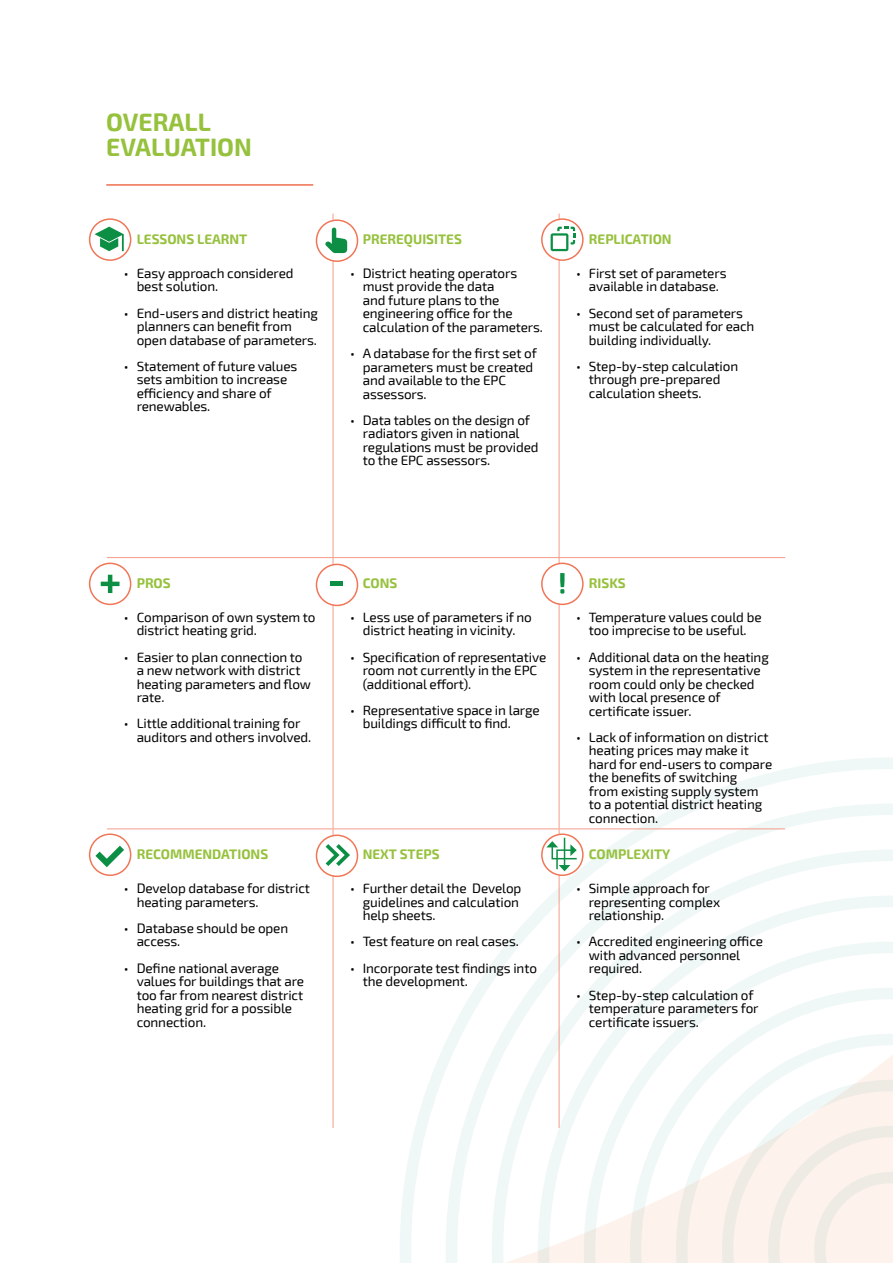
<style>
.page{position:relative;width:893px;height:1263px;background:#fff}
.page>*{position:absolute;margin:0;border:0;box-sizing:border-box;transform-origin:0 0}
.TITEL{font:700 24.6px/25.3px "Exo 2";color:#96c13d}
.t1{font:13.5px/13.5px "Exo 2";letter-spacing:-.01em;color:#000}
.TITEL-2{font:700 13.5px "Exo 2";color:#96c13d}
</style>
<div class="page">
<svg style="left:394px;top:829px;width:40px;height:434px"></svg>
<svg style="left:434px;top:488px;width:459px;height:775px"></svg>
<hr style="left:106px;top:184px;width:207px;height:2px;background:#f07658">
<hr style="left:333px;top:213px;width:1px;height:344px;background:#f49c88">
<hr style="left:559px;top:213px;width:1px;height:344px;background:#f49c88">
<hr style="left:107px;top:557px;width:226px;height:1px;background:#f49c88">
<hr style="left:333px;top:557px;width:226px;height:1px;background:#f49c88">
<hr style="left:333px;top:558px;width:1px;height:270px;background:#f49c88">
<hr style="left:559px;top:557px;width:226px;height:1px;background:#f49c88">
<hr style="left:559px;top:558px;width:1px;height:270px;background:#f49c88">
<hr style="left:107px;top:828px;width:226px;height:1px;background:#f49c88">
<hr style="left:333px;top:828px;width:226px;height:1px;background:#f49c88">
<hr style="left:333px;top:829px;width:1px;height:299px;background:#f49c88">
<hr style="left:559px;top:828px;width:226px;height:1px;background:#f49c88">
<hr style="left:559px;top:829px;width:1px;height:299px;background:#f49c88">
<div style="left:89px;top:218px;width:42px;height:43px;border:2px solid #f07658;border-radius:50%"></div>
<div style="left:89px;top:563px;width:42px;height:42px;border:2px solid #f07658;border-radius:50%"></div>
<svg style="left:90px;top:834px;width:41px;height:41px"></svg>
<div style="left:89px;top:833px;width:42px;height:43px;border:2px solid #f07658;border-radius:50%"></div>
<svg style="left:542px;top:219px;width:41px;height:41px"></svg>
<div style="left:541px;top:218px;width:43px;height:43px;border:2px solid #f07658;border-radius:50%"></div>
<div style="left:542px;top:563px;width:41px;height:41px;background:#fff;border-radius:50%"></div>
<div style="left:541px;top:563px;width:43px;height:42px;border:2px solid #f07658;border-radius:50%"></div>
<svg style="left:542px;top:834px;width:41px;height:41px"></svg>
<div style="left:541px;top:833px;width:43px;height:43px;border:2px solid #f07658;border-radius:50%"></div>
<svg style="left:95px;top:227px;width:29px;height:24px"></svg>
<div style="left:316px;top:220px;width:41px;height:41px;background:#fff;border-radius:50%"></div>
<div style="left:316px;top:219px;width:42px;height:43px;border:2px solid #f07658;border-radius:50%"></div>
<svg style="left:325px;top:227px;width:22px;height:26px"></svg>
<div style="left:316px;top:564px;width:41px;height:41px;background:#fff;border-radius:50%"></div>
<div style="left:316px;top:564px;width:42px;height:42px;border:2px solid #f07658;border-radius:50%"></div>
<div style="left:316px;top:835px;width:41px;height:41px;background:#fff;border-radius:50%"></div>
<div style="left:316px;top:834px;width:42px;height:43px;border:2px solid #f07658;border-radius:50%"></div>
<svg style="left:551px;top:227px;width:24px;height:24px"></svg>
<svg style="left:101px;top:575px;width:19px;height:18px"></svg>
<hr style="left:331px;top:582px;width:12px;height:4px;background:#0c8f45">
<svg style="left:560px;top:573px;width:4px;height:21px"></svg>
<svg style="left:89px;top:839px;width:41px;height:32px"></svg>
<svg style="left:326px;top:844px;width:24px;height:22px"></svg>
<svg style="left:546px;top:838px;width:32px;height:33px"></svg>
<p class="TITEL" style="left:106px;top:108px;width:147px">OVERALL<br>EVALUATION</p>
<p class="TITEL-2" style="left:137px;top:229px;width:112px">LESSONS LEARNT</p>
<p class="t1" style="left:137px;top:266px;width:158px;text-indent:-13px">• Easy approach considered best solution.</p>
<p class="t1" style="left:137px;top:306px;width:183px;text-indent:-13px">• End-users and district heating planners can benefit from open database of parameters.</p>
<p class="t1" style="left:137px;top:359px;width:162px;text-indent:-13px">• Statement of future values sets ambition to increase efficiency and share of renewables.</p>
<p class="TITEL-2" style="left:363px;top:229px;width:101px">PREREQUISITES</p>
<p class="t1" style="left:363px;top:266px;width:182px;text-indent:-13px">• District heating operators must provide the data<br>and future plans to the engineering office for the calculation of the parameters.</p>
<p class="t1" style="left:363px;top:346px;width:176px;text-indent:-13px">• A database for the first set of parameters must be created and available to the EPC assessors.</p>
<p class="t1" style="left:363px;top:413px;width:177px;text-indent:-13px">• Data tables on the design of radiators given in national regulations must be provided to the EPC assessors.</p>
<p class="TITEL-2" style="left:589px;top:229px;width:84px">REPLICATION</p>
<p class="t1" style="left:576px;top:266px;width:152px;text-align:center">• First set of parameters available in database.</p>
<p class="t1" style="left:589px;top:306px;width:167px;text-indent:-13px">• Second set of parameters must be calculated for each building individually.</p>
<p class="t1" style="left:589px;top:359px;width:151px;text-indent:-13px">• Step-by-step calculation through pre-prepared calculation sheets.</p>
<p class="TITEL-2" style="left:137px;top:573px;width:36px">PROS</p>
<p class="t1" style="left:137px;top:610px;width:180px;text-indent:-13px">• Comparison of own system to district heating grid.</p>
<p class="t1" style="left:137px;top:650px;width:176px;text-indent:-13px">• Easier to plan connection to a new network with district heating parameters and flow rate.</p>
<p class="t1" style="left:137px;top:716px;width:176px;text-indent:-13px">• Little additional training for auditors and others involved.</p>
<p class="TITEL-2" style="left:137px;top:844px;width:133px">RECOMMENDATIONS</p>
<p class="t1" style="left:137px;top:881px;width:175px;text-indent:-13px">• Develop database for district heating parameters.</p>
<p class="t1" style="left:137px;top:921px;width:153px;text-indent:-13px">• Database should be open access.</p>
<p class="t1" style="left:137px;top:961px;width:169px;text-indent:-13px">• Define national average values for buildings that are too far from nearest district heating grid for a possible connection.</p>
<p class="TITEL-2" style="left:363px;top:573px;width:36px">CONS</p>
<p class="t1" style="left:350px;top:610px;width:183px;text-align:center">• Less use of parameters if no district heating in vicinity.</p>
<p class="t1" style="left:363px;top:650px;width:185px;text-indent:-13px">• Specification of representative room not currently in the EPC (additional effort).</p>
<p class="t1" style="left:363px;top:703px;width:178px;text-indent:-13px">• Representative space in large buildings difficult to find.</p>
<p class="TITEL-2" style="left:363px;top:844px;width:78px">NEXT STEPS</p>
<p class="t1" style="left:363px;top:881px;width:160px;text-indent:-13px">• Further detail the Develop guidelines and calculation help sheets.</p>
<p class="t1" style="left:350px;top:934px;width:170px">• Test feature on real cases.</p>
<p class="t1" style="left:363px;top:961px;width:176px;text-indent:-13px">• Incorporate test findings into the development.</p>
<p class="TITEL-2" style="left:589px;top:573px;width:38px">RISKS</p>
<p class="t1" style="left:576px;top:610px;width:187px;text-align:center">• Temperature values could be too imprecise to be useful.</p>
<p class="t1" style="left:589px;top:650px;width:182px;text-indent:-13px">• Additional data on the heating system in the representative room could only be checked with local presence of certificate issuer.</p>
<p class="t1" style="left:589px;top:730px;width:185px;text-indent:-13px">• Lack of information on district heating prices may make it hard for end-users to compare the benefits of switching<br>from existing supply system to a potential district heating connection.</p>
<p class="TITEL-2" style="left:589px;top:844px;width:83px">COMPLEXITY</p>
<p class="t1" style="left:589px;top:881px;width:133px;text-indent:-13px">• Simple approach for representing complex relationship.</p>
<p class="t1" style="left:589px;top:934px;width:176px;text-indent:-13px">• Accredited engineering office with advanced personnel required.</p>
<p class="t1" style="left:589px;top:988px;width:171px;text-indent:-13px">• Step-by-step calculation of temperature parameters for certificate issuers.</p>
</div>
